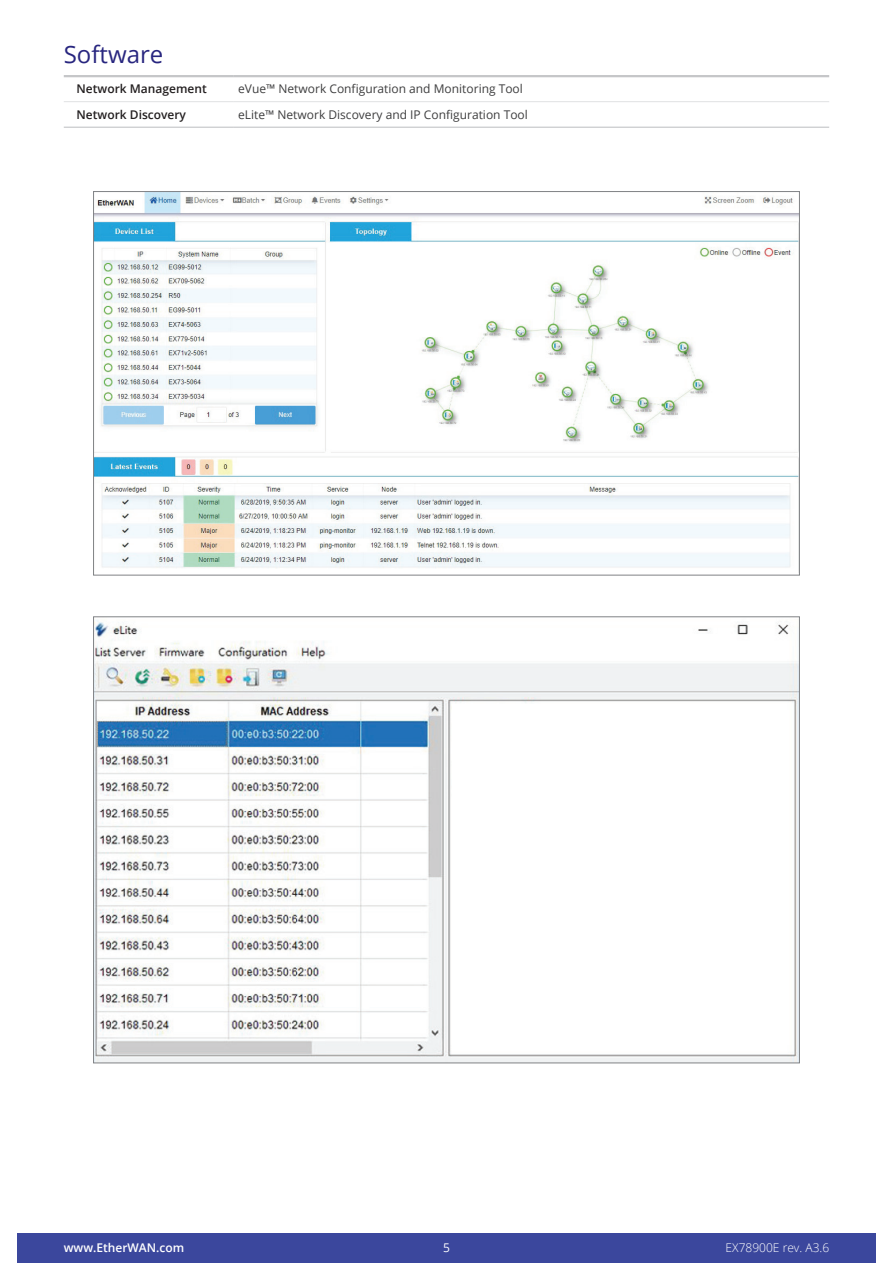
<style>
.page{position:relative;width:893px;height:1263px;background:#fff}
.page>*{position:absolute;margin:0;border:0;box-sizing:border-box;transform-origin:0 0}
.t1{font:24px "Open Sans";color:#28267f}
.t2{font:12px "Open Sans";color:#3e3e3f}
.t3{font:600 12px "Open Sans";color:#231f20}
.t4{font:600 12px "Open Sans";color:#fff}
.t5{font:300 12px "Open Sans";color:#fff}
.t6{font:12px "Open Sans";color:#fff}
</style>
<div class="page">
<div style="left:17px;top:1233px;width:859px;height:30px;background:#3b479d"></div>
<hr style="left:64px;top:127px;width:170px;height:1px;background:#bcbdc0">
<hr style="left:234px;top:127px;width:595px;height:1px;background:#bcbdc0">
<hr style="left:64px;top:75px;width:170px;height:2px;background:#c5c6c8">
<hr style="left:234px;top:75px;width:595px;height:2px;background:#c5c6c8">
<hr style="left:64px;top:101px;width:170px;height:1px;background:#e0e1e3">
<hr style="left:234px;top:101px;width:595px;height:1px;background:#e0e1e3">
<img style="left:95px;top:620px;width:703px;height:441px">
<img style="left:95px;top:193px;width:703px;height:375px">
<h1 class="t1" style="left:64px;top:38px;width:101px">Software</h1>
<p class="t3" style="left:77px;top:81px;width:132px">Network Management</p>
<p class="t2" style="left:238px;top:81px;width:286px">eVue™ Network Configuration and Monitoring Tool</p>
<p class="t3" style="left:77px;top:106px;width:111px">Network Discovery</p>
<p class="t2" style="left:238px;top:106px;width:291px">eLite™ Network Discovery and IP Configuration Tool</p>
<p class="t4" style="left:64px;top:1240px;width:122px">www.EtherWAN.com</p>
<p class="t6" style="left:443px;top:1240px;width:8px">5</p>
<p class="t5" style="left:726px;top:1240px;width:105px">EX78900E rev. A3.6</p>
</div>
